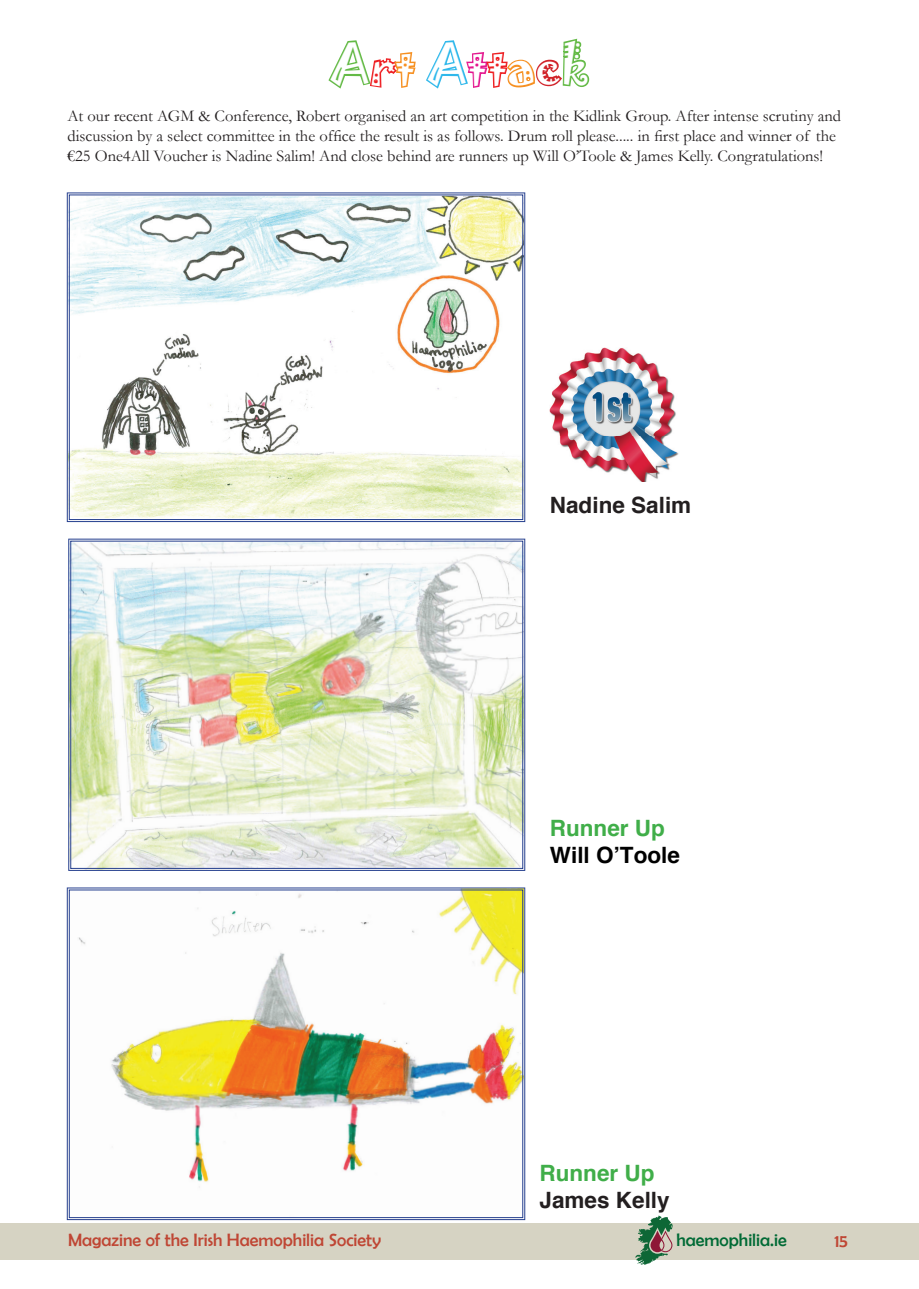
<style>
.page{position:relative;width:919px;height:1289px;background:#fff}
.page>*{position:absolute;margin:0;border:0;box-sizing:border-box;transform-origin:0 0}
.t1{font:49.5px "Jokerman";color:#fff}
.t2{font:700 22.5px "Helvetica";color:#231f20}
.t3{font:700 22.5px "Helvetica";color:#40ae49}
.t4{font:700 22.5px "Helvetica";color:#000}
.t5{font:18px "Berlin Sans FB";color:#bf4634}
.t6{font:18px "Berlin Sans FB";color:#006a35}
.t7{font:16.5px/19.8px "Garamond";color:#231f20}
</style>
<div class="page">
<div style="left:0;top:1222px;width:918px;height:37px;background:#d6d3c3"></div>
<svg style="left:635px;top:1215px;width:37px;height:49px"></svg>
<img style="left:550px;top:347px;width:129px;height:134px">
<svg style="left:328px;top:40px;width:88px;height:49px"></svg>
<svg style="left:426px;top:38px;width:164px;height:51px"></svg>
<svg style="left:67px;top:192px;width:458px;height:330px;background:#8f9dc4"></svg>
<svg style="left:69px;top:194px;width:454px;height:326px"></svg>
<svg style="left:68px;top:538px;width:457px;height:332px;background:#8b9abd"></svg>
<svg style="left:70px;top:540px;width:453px;height:328px"></svg>
<svg style="left:67px;top:887px;width:458px;height:332px;background:#8f9cbf"></svg>
<svg style="left:69px;top:889px;width:454px;height:328px"></svg>
<h1 class="t1" style="left:330px;top:29px;width:260px">Art Attack</h1>
<p class="t7" style="left:67px;top:106px;width:775px">At our recent AGM &amp; Conference, Robert organised an art competition in the Kidlink Group. After intense scrutiny and discussion by a select committee in the office the result is as follows. Drum roll please..... in first place and winner of the €25 One4All Voucher is Nadine Salim! And close behind are runners up Will O’Toole &amp; James Kelly. Congratulations!</p>
<h2 class="t2" style="left:550px;top:490px;width:143px">Nadine Salim</h2>
<h2 class="t3" style="left:550px;top:814px;width:116px">Runner Up</h2>
<h2 class="t4" style="left:550px;top:841px;width:132px">Will O’Toole</h2>
<h2 class="t3" style="left:539px;top:1158px;width:116px">Runner Up</h2>
<h2 class="t2" style="left:539px;top:1185px;width:132px">James Kelly</h2>
<p class="t5" style="left:68px;top:1230px;width:314px">Magazine of the Irish Haemophilia Society</p>
<p class="t6" style="left:676px;top:1229px;width:112px">haemophilia.ie</p>
<p class="t5" style="left:834px;top:1230px;width:15px">15</p>
</div>
